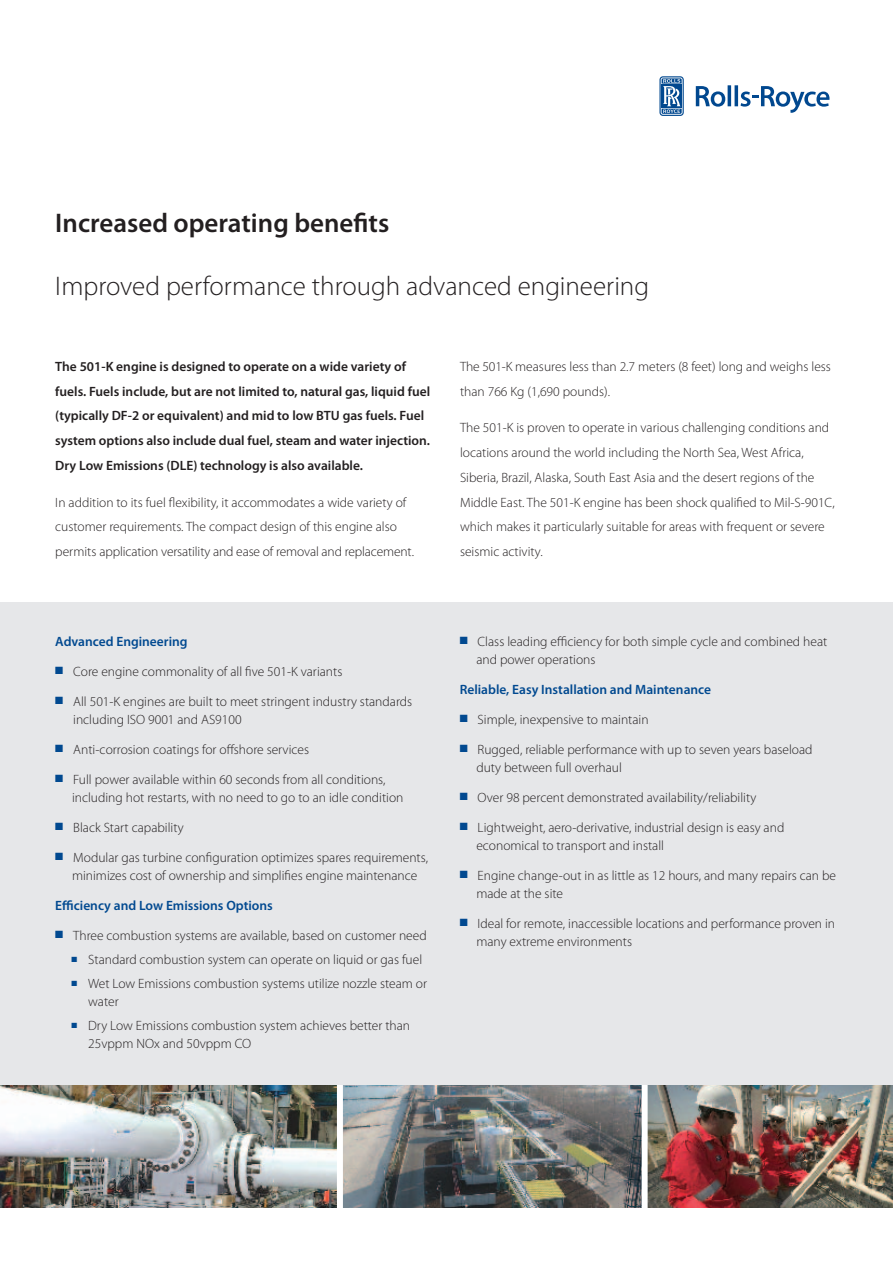
<style>
.page{position:relative;width:893px;height:1263px;background:#fff}
.page>*{position:absolute;margin:0;border:0;box-sizing:border-box;transform-origin:0 0}
.t1{font:300 27px "Myriad Pro";color:#231f20}
.t2{font:600 27px "Myriad Pro";color:#231f20}
.t3{font:300 13.5px/18px "Myriad Pro";color:#231f20}
.t4{font:600 13.5px/24.8px "Myriad Pro";color:#231f20}
.t5{font:600 13.5px "Myriad Pro";color:#014990}
.s1{color:#014990}
</style>
<div class="page">
<div style="left:0;top:603px;width:893px;height:498px;background:#e6e7e9"></div>
<svg style="left:696px;top:85px;width:133px;height:28px"></svg>
<svg style="left:659px;top:76px;width:25px;height:40px"></svg>
<img style="left:343px;top:1086px;width:299px;height:122px">
<img style="left:0;top:1086px;width:337px;height:122px">
<img style="left:648px;top:1086px;width:245px;height:122px">
<div style="left:337px;top:1086px;width:6px;height:122px;background:#fff"></div>
<div style="left:642px;top:1086px;width:6px;height:122px;background:#fff"></div>
<h1 class="t2" style="left:55px;top:208px;width:336px">Increased operating benefits</h1>
<h1 class="t1" style="left:55px;top:272px;width:595px">Improved performance through advanced engineering</h1>
<p class="t4" style="left:55px;top:354px;width:376px">The 501-K engine is designed to operate on a wide variety of fuels. Fuels include, but are not limited to, natural gas, liquid fuel (typically DF-2 or equivalent) and mid to low BTU gas fuels. Fuel system options also include dual fuel, steam and water injection.<br>Dry Low Emissions (DLE) technology is also available.</p>
<p class="t3" style="left:55px;top:490px;width:360px;line-height:24.8px">In addition to its fuel flexibility, it accommodates a wide variety of customer requirements. The compact design of this engine also permits application versatility and ease of removal and replacement.</p>
<p class="t3" style="left:460px;top:354px;width:372px;line-height:24.8px">The 501-K measures less than 2.7 meters (8 feet) long and weighs less than 766 Kg (1,690 pounds).</p>
<p class="t3" style="left:460px;top:416px;width:376px;line-height:24.8px">The 501-K is proven to operate in various challenging conditions and locations around the world including the North Sea, West Africa, Siberia, Brazil, Alaska, South East Asia and the desert regions of the Middle East. The 501-K engine has been shock qualified to Mil-S-901C, which makes it particularly suitable for areas with frequent or severe seismic activity.</p>
<p class="t5" style="left:55px;top:633px;width:134px">Advanced Engineering</p>
<p class="t3" style="left:55px;top:662px;width:289px"><span class="s1">■</span> Core engine commonality of all five 501-K variants</p>
<p class="t3" style="left:73px;top:692px;width:340px;text-indent:-18px"><span class="s1">■</span> All 501-K engines are built to meet stringent industry standards including ISO 9001 and AS9100</p>
<p class="t3" style="left:55px;top:740px;width:255px"><span class="s1">■</span> Anti-corrosion coatings for offshore services</p>
<p class="t3" style="left:72px;top:770px;width:333px;text-indent:-17px"><span class="s1">■</span> Full power available within 60 seconds from all conditions, including hot restarts, with no need to go to an idle condition</p>
<p class="t3" style="left:55px;top:818px;width:130px"><span class="s1">■</span> Black Start capability</p>
<p class="t3" style="left:55px;top:848px;width:374px;text-align:center"><span class="s1">■</span> Modular gas turbine configuration optimizes spares requirements, minimizes cost of ownership and simplifies engine maintenance</p>
<p class="t5" style="left:55px;top:897px;width:219px">Efficiency and Low Emissions Options</p>
<p class="t3" style="left:55px;top:926px;width:373px"><span class="s1">■</span> Three combustion systems are available, based on customer need</p>
<p class="t3" style="left:71px;top:950px;width:352px"><span class="s1">■</span> Standard combustion system can operate on liquid or gas fuel</p>
<p class="t3" style="left:88px;top:974px;width:340px;text-indent:-17px"><span class="s1">■</span> Wet Low Emissions combustion systems utilize nozzle steam or water</p>
<p class="t3" style="left:88px;top:1016px;width:323px;text-indent:-17px"><span class="s1">■</span> Dry Low Emissions combustion system achieves better than<br>25vppm NOx and 50vppm CO</p>
<p class="t3" style="left:476px;top:632px;width:352px;text-indent:-17px"><span class="s1">■</span> Class leading efficiency for both simple cycle and combined heat and power operations</p>
<p class="t5" style="left:460px;top:681px;width:253px">Reliable, Easy Installation and Maintenance</p>
<p class="t3" style="left:460px;top:710px;width:190px"><span class="s1">■</span> Simple, inexpensive to maintain</p>
<p class="t3" style="left:476px;top:740px;width:338px;text-indent:-17px"><span class="s1">■</span> Rugged, reliable performance with up to seven years baseload duty between full overhaul</p>
<p class="t3" style="left:460px;top:788px;width:298px"><span class="s1">■</span> Over 98 percent demonstrated availability/reliability</p>
<p class="t3" style="left:476px;top:818px;width:309px;text-indent:-17px"><span class="s1">■</span> Lightweight, aero-derivative, industrial design is easy and economical to transport and install</p>
<p class="t3" style="left:476px;top:866px;width:361px;text-indent:-17px"><span class="s1">■</span> Engine change-out in as little as 12 hours, and many repairs can be made at the site</p>
<p class="t3" style="left:476px;top:914px;width:360px;text-indent:-17px"><span class="s1">■</span> Ideal for remote, inaccessible locations and performance proven in many extreme environments</p>
</div>
